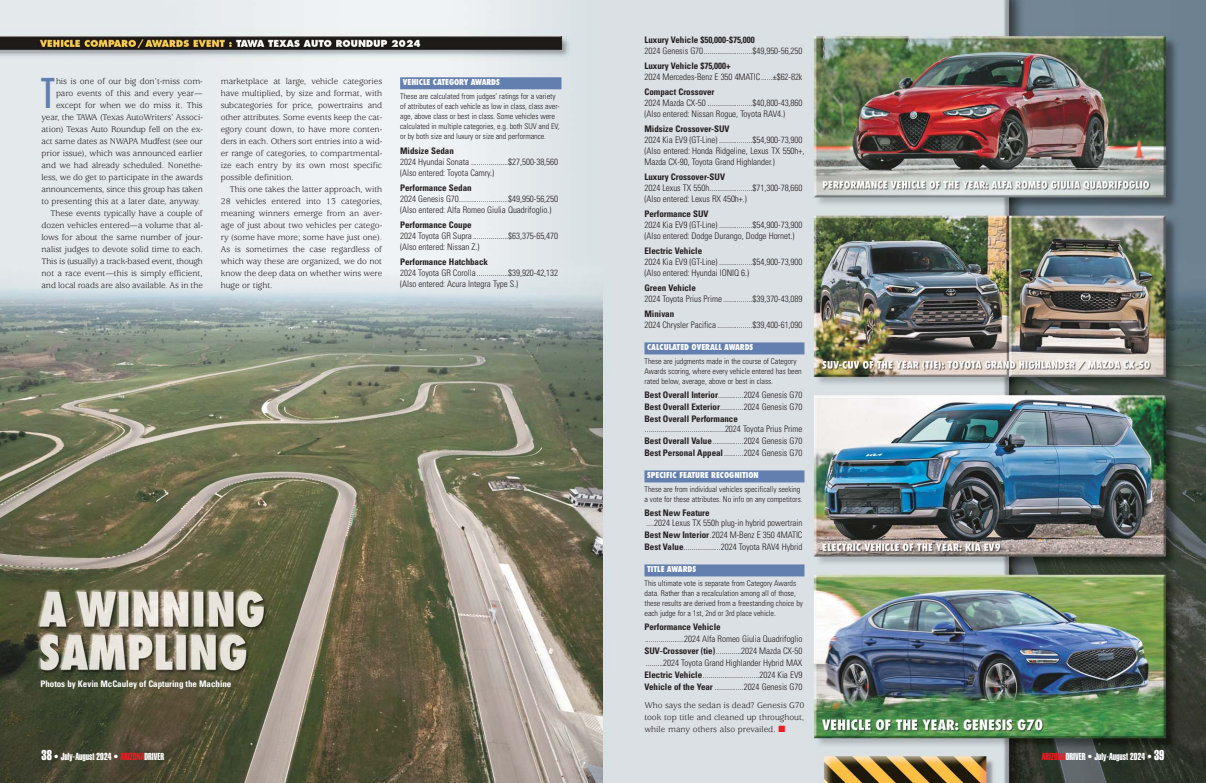
<style>
.page{position:relative;width:1206px;height:783px;background:#fff}
.page>*{position:absolute;margin:0;border:0;box-sizing:border-box;transform-origin:0 0}
.t1{font:condensed 40px "Futura";color:#627faf}
.t2{font:10px "Helvetica Extra Compressed";color:#fff}
.t3{font:300 condensed 9px/11px "Univers";letter-spacing:-.005em;color:#231f20}
.t4{font:9px/12px "Usherwood";letter-spacing:-.005em;color:#231f20;text-align:justify}
.t5{font:700 condensed 9px/12px "Univers";letter-spacing:-.005em;color:#231f20;text-align:justify}
.t6{font:700 condensed 9px "Univers";letter-spacing:-.005em;color:#fff}
.t7{font:300 condensed 8px/10px "Univers";letter-spacing:-.005em;color:#231f20}
.t8{font:800 condensed 8px "Futura";letter-spacing:-.005em;color:#fff}
.s1{font-weight:300}
.s2{font-weight:700}
.s3{color:#ed1c24}
.s4{font-size:14px}
</style>
<div class="page">
<img style="left:603px;top:0;width:603px;height:783px">
<img style="left:0;top:0;width:603px;height:783px">
<div style="left:644px;top:342px;width:160px;height:12px;background:#627faf"></div>
<div style="left:644px;top:470px;width:160px;height:12px;background:#627faf"></div>
<div style="left:644px;top:564px;width:160px;height:12px;background:#627faf"></div>
<div style="left:400px;top:77px;width:162px;height:12px;background:#627faf"></div>
<p class="t4" style="left:42px;top:76px;width:163px;text-align:right">his is one of our big don’t-miss com&shy;paro events of this and every year— except for when we do miss it. This year, the TAWA (Texas AutoWriters’ Asso ci - ation) Texas Auto Roundup fell on the ex - act same dates as NWAPA Mudfest (see our prior issue), which was announced ear lier and we had already scheduled. Nonethe - less, we do get to participate in the awards announcements, since this group has tak en to presenting this at a later date, anyway.<br>These events typically have a couple of dozen vehicles entered—a volume that al - lows for about the same number of jour&shy;nalist judges to devote solid time to each.<br>This is (usually) a track-based event, though not a race event—this is simply efficient, and local roads are also available. As in the</p>
<p class="t4" style="left:221px;top:76px;width:163px">marketplace at large, vehicle categories have multiplied, by size and format, with subcategories for price, powertrains and other attributes. Some events keep the cat - egory count down, to have more conten - ders in each. Others sort entries into a wid - er range of categories, to compartmental&shy;ize each entry by its own most specific possible definition.</p>
<h1 class="t1" style="left:42px;top:75px;width:14px">T</h1>
<p class="t4" style="left:221px;top:184px;width:163px;text-indent:9px">This one takes the latter approach, with 28 vehicles en tered in to 13 categories, meaning winners emerge from an aver&shy;age of just about two vehicles per catego&shy;ry (some have more; some have just one).<br>As is sometimes the case regardless of which way these are organized, we do not know the deep data on whether wins were huge or tight.</p>
<p class="t8" style="left:403px;top:79px;width:99px">VEHICLE CATEGORY AWARDS</p>
<p class="t7" style="left:400px;top:92px;width:161px">These are calculated from judges’ ratings for a var i ety of attributes of each vehicle as low in class, class aver&shy;age, above class or best in class. Some vehicles were calculated in multiple categories, e.g. both SUV and EV, or by both size and luxury or size and performance.</p>
<p class="t5" style="left:400px;top:146px;width:55px">Midsize Sedan</p>
<p class="t3" style="left:400px;top:158px;width:160px">2024 Hyundai Sonata ...................$27,500-38,560 (Also entered: Toyota Camry.)</p>
<p class="t5" style="left:400px;top:183px;width:73px">Performance Sedan</p>
<p class="t3" style="left:400px;top:195px;width:160px">2024 Genesis G70.........................$49,950-56,250 (Also entered: Alfa Romeo Giulia Quadrifoglio.)</p>
<p class="t5" style="left:400px;top:220px;width:73px">Performance Coupe</p>
<p class="t3" style="left:400px;top:232px;width:160px">2024 Toyota GR Supra ..................$63,375-65,470 (Also entered: Nissan Z.)</p>
<p class="t5" style="left:400px;top:257px;width:89px">Performance Hatchback</p>
<p class="t3" style="left:400px;top:269px;width:160px">2024 Toyota GR Corolla ................$39,920-42,132 (Also entered: Acura Integra Type S.)</p>
<p class="t6" style="left:40px;top:681px;width:192px">Photos by Kevin McCauley of Capturing the Machine</p>
<p class="t5" style="left:644px;top:35px;width:112px">Luxury Vehicle $50,000-$75,000</p>
<p class="t3" style="left:644px;top:47px;width:160px">2024 Genesis G70.........................$49,950-56,250</p>
<p class="t5" style="left:644px;top:61px;width:88px">Luxury Vehicle $75,000+</p>
<p class="t3" style="left:644px;top:73px;width:159px">2024 Mercedes-Benz E 350 4MATIC......±$62-82k</p>
<p class="t5" style="left:644px;top:87px;width:72px">Compact Crossover</p>
<p class="t3" style="left:644px;top:99px;width:160px">2024 Mazda CX-50 .......................$40,800-43,860 (Also entered: Nissan Rogue, Toyota RAV4.)</p>
<p class="t5" style="left:644px;top:124px;width:87px">Midsize Crossover-SUV</p>
<p class="t3" style="left:644px;top:136px;width:161px">2024 Kia EV9 (GT-Line) .................$54,900-73,900 (Also entered: Honda Ridgeline, Lexus TX 550h+,<br>Mazda CX-90, Toyota Grand High lander.)</p>
<p class="t5" style="left:644px;top:172px;width:82px">Luxury Crossover-SUV</p>
<p class="t3" style="left:644px;top:184px;width:160px">2024 Lexus TX 550h......................$71,300-78,660 (Also entered: Lexus RX 450h+.)</p>
<p class="t5" style="left:644px;top:209px;width:66px">Performance SUV</p>
<p class="t3" style="left:644px;top:221px;width:160px">2024 Kia EV9 (GT-Line) .................$54,900-73,900 (Also entered: Dodge Durango, Dodge Hornet.)</p>
<p class="t5" style="left:644px;top:246px;width:59px">Electric Vehicle</p>
<p class="t3" style="left:644px;top:258px;width:160px">2024 Kia EV9 (GT-Line) .................$54,900-73,900 (Also entered: Hyundai IONIQ 6.)</p>
<p class="t5" style="left:644px;top:283px;width:53px">Green Vehicle</p>
<p class="t3" style="left:644px;top:295px;width:160px">2024 Toyota Prius Prime ...............$39,370-43,089</p>
<p class="t5" style="left:644px;top:309px;width:31px">Minivan</p>
<p class="t3" style="left:644px;top:321px;width:160px">2024 Chrysler Pacifica ..................$39,400-61,090</p>
<p class="t8" style="left:647px;top:344px;width:108px">CALCULATED OVERALL AWARDS</p>
<p class="t7" style="left:644px;top:357px;width:159px">These are judgments made in the course of Category<br>Awards scoring, where every vehicle entered has been rated below, average, above or best in class.</p>
<p class="t5" style="left:644px;top:390px;width:160px">Best Overall Interior<span class="s1">.............2024 Genesis G70<br></span>Best Overall Exterior<span class="s1">............2024 Genesis G70<br></span>Best Overall Performance</p>
<p class="t3" style="left:644px;top:424px;width:160px;line-height:12px;text-align:justify">.........................................2024 Toyota Prius Prime <span class="s2">Best Overall Value</span>................2024 Genesis G70<br><span class="s2">Best Personal Appeal</span>..........2024 Genesis G70</p>
<p class="t8" style="left:647px;top:472px;width:113px">SPECIFIC FEATURE RECOGNITION</p>
<p class="t7" style="left:644px;top:485px;width:160px">These are from individual vehicles specifically seeking a vote for these attributes. No info on any competitors.</p>
<p class="t5" style="left:644px;top:508px;width:67px">Best New Feature</p>
<p class="t3" style="left:644px;top:518px;width:160px;line-height:12px;text-align:justify">....2024 Lexus TX 550h plug-in hybrid powertrain <span class="s2">Best New Interior</span>.2024 M-Benz E 350 4MATIC <span class="s2">Best Value</span>...................2024 Toyota RAV4 Hybrid</p>
<p class="t8" style="left:647px;top:566px;width:51px">TITLE AWARDS</p>
<p class="t7" style="left:644px;top:579px;width:160px">This ultimate vote is separate from Category Awards data. Rather than a recalculation among all of those, these results are derived from a freestanding choice by each judge for a 1st, 2nd or 3rd place vehicle.</p>
<p class="t5" style="left:644px;top:622px;width:78px">Performance Vehicle</p>
<p class="t3" style="left:644px;top:634px;width:160px;line-height:12px;text-align:justify">....................2024 Alfa Romeo Giulia Quadrifoglio <span class="s2">SUV-Crossover (tie)</span>.............2024 Mazda CX-50 .........2024 Toyota Grand Highlander Hybrid MAX <span class="s2">Electric Vehicle</span>.............................2024 Kia EV9<br><span class="s2">Vehicle of the Year</span> ...............2024 Genesis G70</p>
<p class="t4" style="left:644px;top:700px;width:161px">Who says the sedan is dead? Genesis G70 took top title and cleaned up throughout, while many others also prevailed. <span class="s3">■</span></p>
<p class="t2" style="left:42px;top:753px;width:124px"><span class="s4">38</span> • July-August 2024 • <span class="s3">ARIZONA</span>DRIVER</p>
<p class="t2" style="left:1042px;top:753px;width:124px"><span class="s3">ARIZONA</span>DRIVER • July-August 2024 • <span class="s4">39</span></p>
</div>
